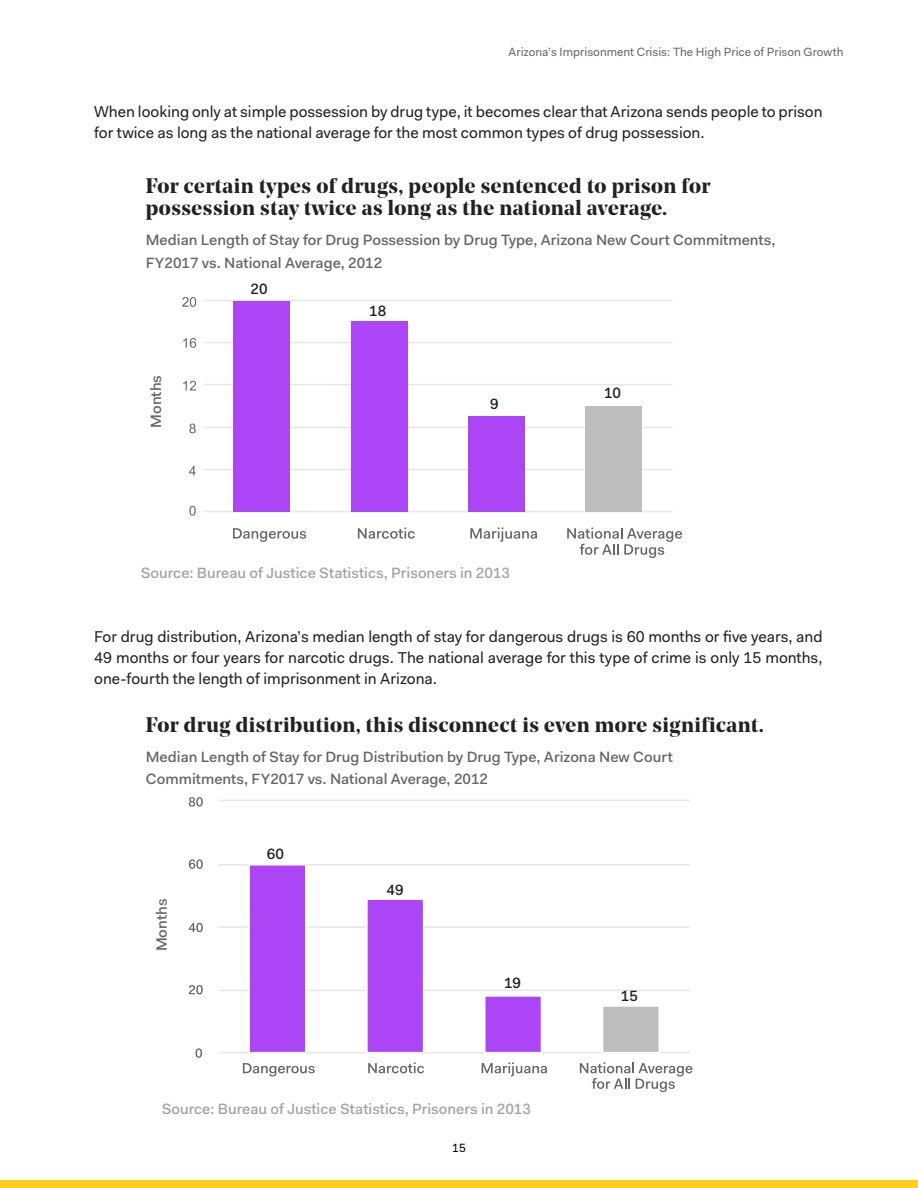
<style>
.page{position:relative;width:918px;height:1188px;background:#fff}
.page>*{position:absolute;margin:0;border:0;box-sizing:border-box;transform-origin:0 0}
.t1{font:700 21px/22.5px "Noe Display";letter-spacing:.025em;color:#222}
.t2{font:15.75px/21px "Fakt Pro";color:#222}
.t3{font:500 15px/22.5px "Fakt Pro";color:#666}
.t4{font:500 15px "Fakt Pro";color:#222}
.t5{font:12px "Fakt Pro";color:#000}
</style>
<div class="page">
<div style="left:0;top:1180px;width:918px;height:8px;background:#ffcd20"></div>
<hr style="left:204px;top:511px;width:469px;height:1px;background:#e6e6e6">
<hr style="left:204px;top:469px;width:469px;height:1px;background:#e6e6e6">
<hr style="left:204px;top:427px;width:469px;height:1px;background:#e6e6e6">
<hr style="left:204px;top:384px;width:469px;height:1px;background:#e6e6e6">
<hr style="left:204px;top:342px;width:469px;height:1px;background:#e6e6e6">
<hr style="left:204px;top:300px;width:469px;height:1px;background:#e6e6e6">
<div style="left:233px;top:301px;width:57px;height:211px;background:#ab45f5"></div>
<div style="left:351px;top:321px;width:56px;height:191px;background:#ab45f5"></div>
<div style="left:468px;top:416px;width:57px;height:96px;background:#ab45f5"></div>
<div style="left:586px;top:406px;width:56px;height:106px;background:#bdbdbd"></div>
<svg style="left:233px;top:528px;width:73px;height:14px"></svg>
<svg style="left:358px;top:528px;width:57px;height:11px"></svg>
<svg style="left:470px;top:528px;width:67px;height:14px"></svg>
<svg style="left:567px;top:528px;width:115px;height:30px"></svg>
<svg style="left:189px;top:506px;width:7px;height:10px"></svg>
<svg style="left:189px;top:466px;width:7px;height:10px"></svg>
<svg style="left:189px;top:424px;width:7px;height:9px"></svg>
<svg style="left:183px;top:381px;width:13px;height:9px"></svg>
<svg style="left:183px;top:338px;width:13px;height:10px"></svg>
<svg style="left:182px;top:297px;width:14px;height:10px"></svg>
<hr style="left:219px;top:1052px;width:471px;height:1px;background:#e6e6e6">
<hr style="left:219px;top:990px;width:471px;height:1px;background:#e6e6e6">
<hr style="left:219px;top:926px;width:471px;height:2px;background:#e6e6e6">
<hr style="left:219px;top:864px;width:471px;height:2px;background:#e6e6e6">
<hr style="left:219px;top:800px;width:471px;height:1px;background:#e6e6e6">
<svg style="left:248px;top:864px;width:59px;height:188px;background:#b152f5"></svg>
<svg style="left:366px;top:900px;width:58px;height:152px;background:#ae4cf5"></svg>
<svg style="left:485px;top:996px;width:56px;height:56px;background:#ad4af5"></svg>
<div style="left:603px;top:1006px;width:56px;height:46px;background:#bdbdbd"></div>
<svg style="left:243px;top:1063px;width:72px;height:14px"></svg>
<svg style="left:368px;top:1062px;width:56px;height:11px"></svg>
<svg style="left:482px;top:1062px;width:65px;height:14px"></svg>
<svg style="left:580px;top:1062px;width:112px;height:30px"></svg>
<svg style="left:196px;top:1048px;width:6px;height:10px"></svg>
<svg style="left:189px;top:985px;width:14px;height:9px"></svg>
<svg style="left:189px;top:923px;width:14px;height:9px"></svg>
<svg style="left:189px;top:859px;width:14px;height:10px"></svg>
<svg style="left:189px;top:797px;width:14px;height:10px"></svg>
<p class="t5" style="left:508px;top:44px;width:337px">Arizona’s Imprisonment Crisis: The High Price of Prison Growth</p>
<p class="t2" style="left:94px;top:101px;width:730px">When looking only at simple possession by drug type, it becomes clear that Arizona sends people to prison for twice as long as the national average for the most common types of drug possession.</p>
<h1 class="t1" style="left:146px;top:174px;width:566px">For certain types of drugs, people sentenced to prison for possession stay twice as long as the national average.</h1>
<p class="t3" style="left:146px;top:229px;width:631px">Median Length of Stay for Drug Possession by Drug Type, Arizona New Court Commitments,<br>FY2017 vs. National Average, 2012</p>
<p class="t3" style="left:145px;top:428px;width:54px;rotate:-90deg">Months</p>
<p class="t4" style="left:251px;top:279px;width:19px">20</p>
<p class="t4" style="left:369px;top:301px;width:19px">18</p>
<p class="t4" style="left:490px;top:394px;width:10px">9</p>
<p class="t3" style="left:141px;top:562px;width:371px">Source: Bureau of Justice Statistics, Prisoners in 2013</p>
<p class="t4" style="left:604px;top:383px;width:19px">10</p>
<p class="t2" style="left:94px;top:626px;width:730px;text-align:justify">For drug distribution, Arizona’s median length of stay for dangerous drugs is 60 months or five years, and 49 months or four years for narcotic drugs. The national average for this type of crime is only 15 months, one-fourth the length of imprisonment in Arizona.</p>
<h1 class="t1" style="left:146px;top:713px;width:620px">For drug distribution, this disconnect is even more significant.</h1>
<p class="t3" style="left:146px;top:745px;width:529px">Median Length of Stay for Drug Distribution by Drug Type, Arizona New Court<br>Commitments, FY2017 vs. National Average, 2012</p>
<p class="t3" style="left:150px;top:951px;width:54px;rotate:-90deg">Months</p>
<p class="t4" style="left:267px;top:844px;width:19px">60</p>
<p class="t4" style="left:387px;top:880px;width:19px">49</p>
<p class="t4" style="left:504px;top:973px;width:19px">19</p>
<p class="t3" style="left:162px;top:1098px;width:371px">Source: Bureau of Justice Statistics, Prisoners in 2013</p>
<p class="t5" style="left:452px;top:1140px;width:15px">15</p>
<p class="t4" style="left:621px;top:986px;width:19px">15</p>
</div>
